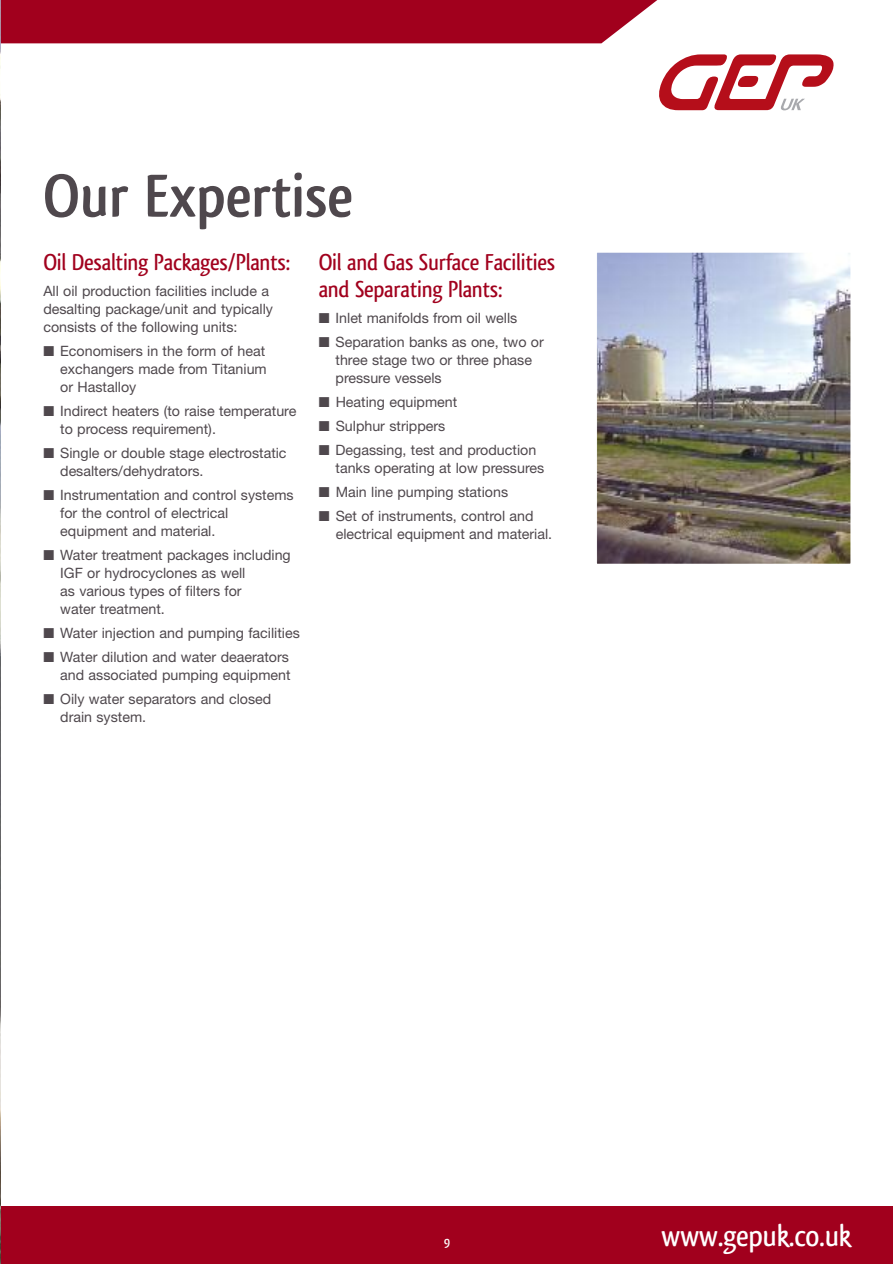
<style>
.page{position:relative;width:893px;height:1264px;background:#fff}
.page>*{position:absolute;margin:0;border:0;box-sizing:border-box;transform-origin:0 0}
.t1{font:700 63px "Qlassik";color:#4f484d}
.t2{font:500 31.5px "Qlassik";letter-spacing:-.01em;color:#fff}
.t3{font:500 24px/27px "Qlassik";letter-spacing:-.01em;color:#a1001d}
.t4{font:14.25px/18px "Helvetica Neue";color:#4f484d}
.t5{font:700 13.5px "Qlassik";color:#fff}
</style>
<div class="page">
<img style="left:0;top:43px;width:1px;height:1220px">
<div style="left:1px;top:1205px;width:892px;height:58px;background:#a1001d"></div>
<svg style="left:659px;top:54px;width:174px;height:56px"></svg>
<img style="left:598px;top:254px;width:251px;height:308px">
<div style="left:596px;top:252px;width:255px;height:312px;border:1px solid #fff"></div>
<div style="left:0;top:0;width:658px;height:43px;background:#a1001d"></div>
<h1 class="t1" style="left:43px;top:159px;width:311px">Our Expertise</h1>
<h3 class="t3" style="left:43px;top:248px;width:248px">Oil Desalting Packages/Plants:</h3>
<p class="t4" style="left:43px;top:284px;width:231px">All oil production facilities include a desalting package/unit and typically consists of the following units:</p>
<p class="t4" style="left:60px;top:343px;width:208px;text-align:justify;text-indent:-17px">■ Economisers in the form of heat exchangers made from Titanium or Hastalloy</p>
<p class="t4" style="left:60px;top:403px;width:238px;text-indent:-17px">■ Indirect heaters (to raise temperature to process requirement).</p>
<p class="t4" style="left:60px;top:445px;width:228px;text-indent:-17px">■ Single or double stage electrostatic desalters/dehydrators.</p>
<p class="t4" style="left:60px;top:487px;width:235px;text-indent:-17px">■ Instrumentation and control systems for the control of electrical equipment and material.</p>
<p class="t4" style="left:60px;top:547px;width:232px;text-indent:-17px">■ Water treatment packages including<br>IGF or hydrocyclones as well<br>as various types of filters for<br>water treatment.</p>
<p class="t4" style="left:43px;top:625px;width:258px">■ Water injection and pumping facilities</p>
<p class="t4" style="left:43px;top:649px;width:249px;text-align:right">■ Water dilution and water deaerators and associated pumping equipment</p>
<p class="t4" style="left:60px;top:691px;width:213px;text-indent:-17px">■ Oily water separators and closed drain system.</p>
<h3 class="t3" style="left:319px;top:248px;width:238px">Oil and Gas Surface Facilities and Separating Plants:</h3>
<p class="t4" style="left:319px;top:311px;width:200px">■ Inlet manifolds from oil wells</p>
<p class="t4" style="left:336px;top:334px;width:210px;text-indent:-17px">■ Separation banks as one, two or three stage two or three phase pressure vessels</p>
<p class="t4" style="left:319px;top:394px;width:140px">■ Heating equipment</p>
<p class="t4" style="left:319px;top:418px;width:128px">■ Sulphur strippers</p>
<p class="t4" style="left:336px;top:442px;width:210px;text-indent:-17px">■ Degassing, test and production tanks operating at low pressures</p>
<p class="t4" style="left:319px;top:484px;width:191px">■ Main line pumping stations</p>
<p class="t4" style="left:336px;top:508px;width:218px;text-indent:-17px">■ Set of instruments, control and electrical equipment and material.</p>
<p class="t5" style="left:444px;top:1234px;width:8px">9</p>
<h2 class="t2" style="left:661px;top:1216px;width:192px">www.gepuk.co.uk</h2>
</div>
